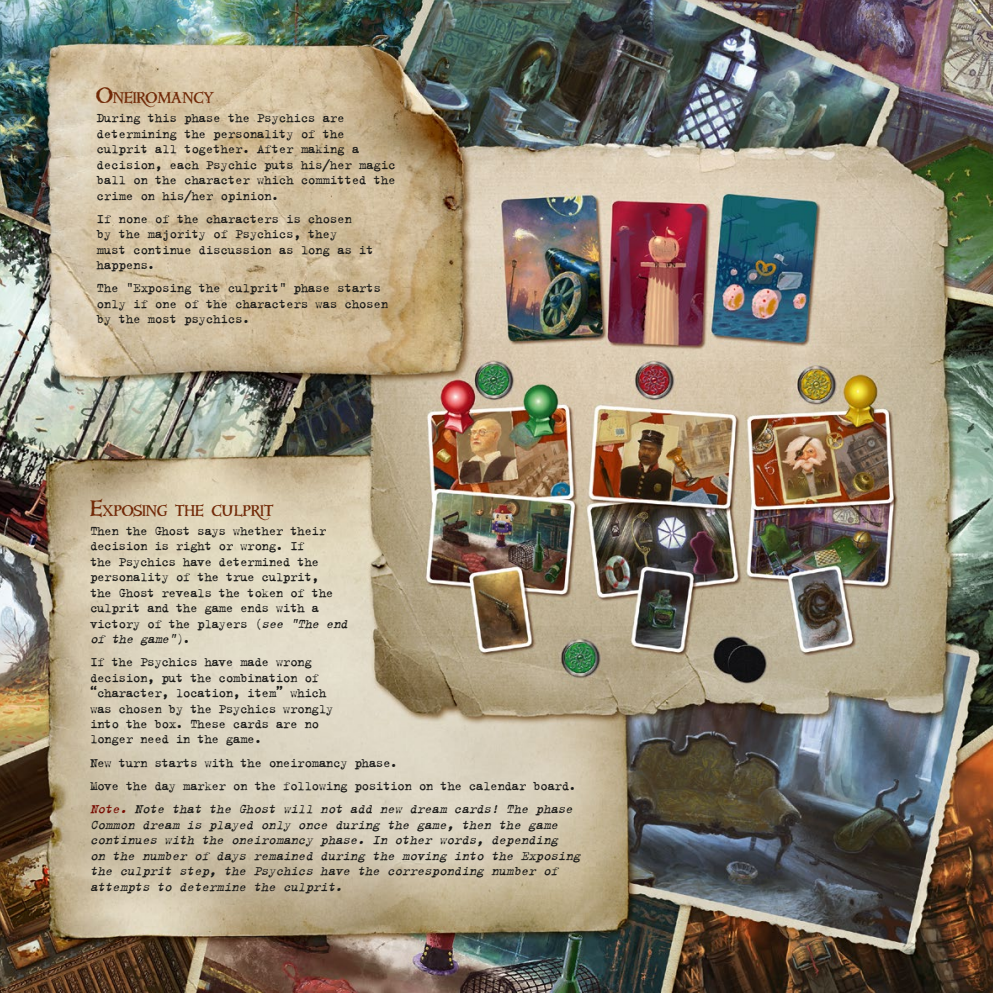
<style>
.page{position:relative;width:993px;height:993px;background:#fff}
.page>*{position:absolute;margin:0;border:0;box-sizing:border-box;transform-origin:0 0}
.t1{font:14px/15.4px "Trixie C";letter-spacing:-.04em;color:#1a1a18}
.t2{font:italic 14px/15.4px "Trixie C";color:#1a1a18}
.t3{font:500 13.65px "Windlass";color:#712907}
.s1{font-size:19.6px}
.s2{font-style:italic}
.s3{font-style:italic;color:#770a00}
</style>
<div class="page">
<img style="left:0;top:0;width:992px;height:992px">
<p class="t3" style="left:97px;top:88px;width:119px"><span class="s1">O</span>neiromancy</p>
<p class="t1" style="left:97px;top:110px;width:300px">During this phase the Psychics are determining the personality of the culprit all together. After making a decision, each Psychic puts his/her magic ball on the character which committed the crime on his/her opinion.</p>
<p class="t1" style="left:97px;top:210px;width:279px">If none of the characters is chosen<br>by the majority of Psychics, they<br>must continue discussion as long as it happens.</p>
<p class="t1" style="left:97px;top:279px;width:293px">The "Exposing the culprit" phase starts only if one of the characters was chosen by the most psychics.</p>
<p class="t3" style="left:90px;top:500px;width:185px"><span class="s1">E</span>xposing the culprit</p>
<p class="t1" style="left:90px;top:522px;width:263px">Then the Ghost says whether their decision is right or wrong. If<br>the Psychics have determined the personality of the true culprit,<br>the Ghost reveals the token of the culprit and the game ends with a victory of the players (<span class="s2">see "The end of the game"</span>) .</p>
<p class="t1" style="left:90px;top:653px;width:245px">If the Psychics have made wrong decision, put the combination of “character, location, item” which was chosen by the Psychics wrongly into the box. These cards are no longer need in the game.</p>
<p class="t1" style="left:90px;top:749px;width:488px;line-height:23.3px">New turn starts with the oneiromancy phase.<br>Move the day marker on the following position on the calendar board.<br><span class="s3">Note.</span> <span class="s2">Note that the Ghost will not add new dream cards! The phase</span></p>
<p class="t2" style="left:90px;top:815px;width:495px">Common dream is played only once during the game, then the game continues with the oneiromancy phase. In other words, depending on the number of days remained during the moving into the Exposing the culprit step, the Psychics have the corresponding number of attempts to determine the culprit.</p>
</div>
